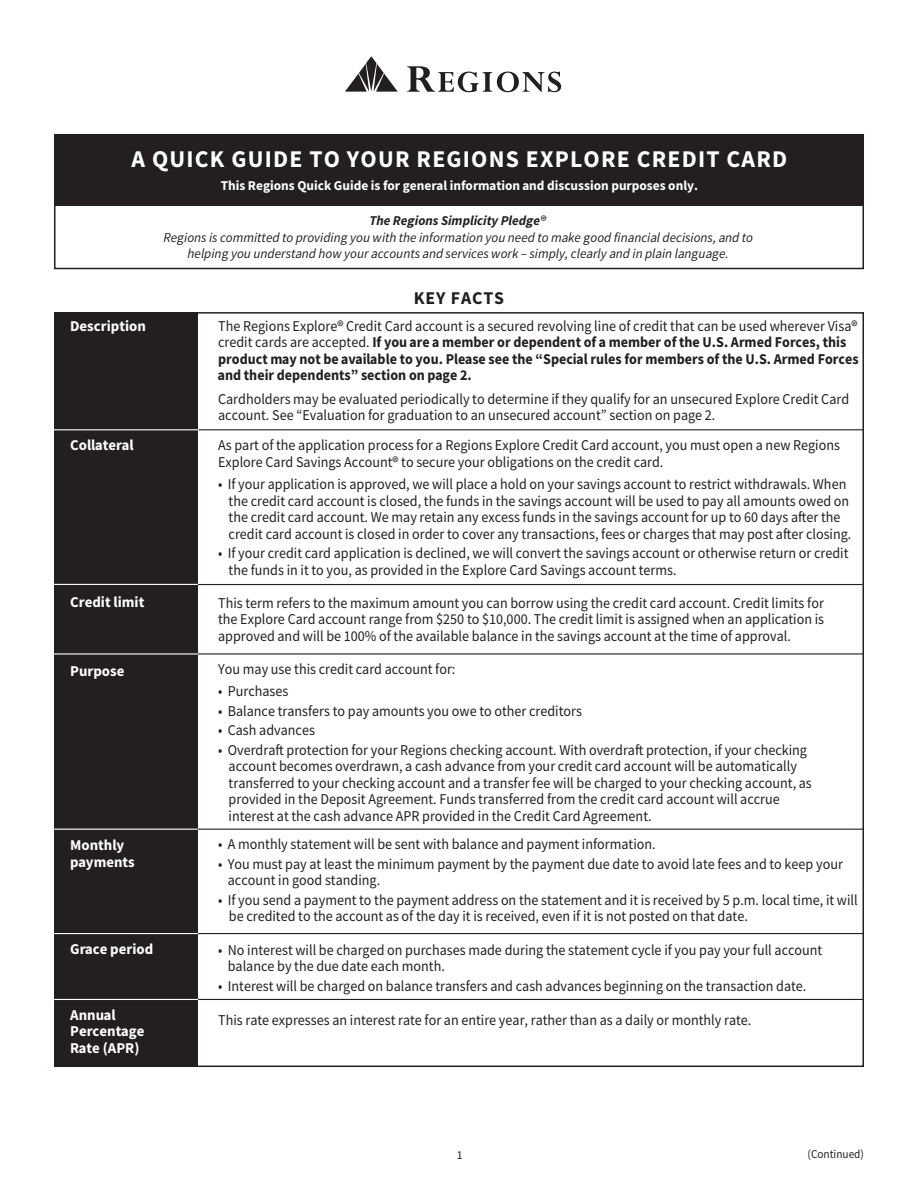
<style>
.page{position:relative;width:918px;height:1188px;background:#fff}
.page>*{position:absolute;margin:0;border:0;box-sizing:border-box;transform-origin:0 0}
.t1{font:700 24px "Regions Sans";letter-spacing:.05em;color:#fff}
.t2{font:700 18px "Regions Sans";letter-spacing:.05em;color:#231f20}
.t3{font:15px/16.5px "Regions Sans";color:#231f20;scale:.95 1}
.t4{font:700 15px/16.5px "Regions Sans";color:#231f20;scale:.95 1}
.t5{font:700 15px/16.5px "Regions Sans";color:#fff}
.t6{font:italic 13.5px/16.5px "Regions Sans";color:#231f20;text-align:center}
.t7{font:700 13.5px "Regions Sans";color:#fff}
.t8{font:12px "Regions Sans";color:#231f20;scale:.95 1}
.t9{font:12px "Regions Sans";color:#231f20}
.s1{font-weight:700}
.s2{font-weight:700;font-style:normal}
.s3{font-weight:400}
</style>
<div class="page">
<div style="left:54px;top:312px;width:144px;height:755px;background:#231f20"></div>
<hr style="left:197px;top:429px;width:667px;height:1px;background:#231f20">
<hr style="left:54px;top:429px;width:145px;height:1px;background:#fff">
<svg style="left:345px;top:56px;width:53px;height:36px"></svg>
<svg style="left:407px;top:66px;width:154px;height:26px"></svg>
<div style="left:55px;top:134px;width:809px;height:72px;background:#231f20"></div>
<div style="left:54px;top:134px;width:810px;height:135px;border:2px solid #231f20"></div>
<hr style="left:196px;top:584px;width:666px;height:1px;background:#231f20">
<hr style="left:198px;top:653px;width:665px;height:2px;background:#231f20">
<hr style="left:52px;top:653px;width:146px;height:2px;background:#fff">
<hr style="left:52px;top:584px;width:146px;height:1px;background:#fff">
<hr style="left:196px;top:829px;width:667px;height:1px;background:#231f20">
<hr style="left:54px;top:829px;width:144px;height:1px;background:#fff">
<hr style="left:196px;top:933px;width:667px;height:1px;background:#231f20">
<hr style="left:54px;top:933px;width:144px;height:1px;background:#fff">
<hr style="left:196px;top:999px;width:667px;height:1px;background:#231f20">
<hr style="left:54px;top:999px;width:144px;height:1px;background:#fff">
<h1 class="t1" style="left:132px;top:143px;width:657px">A QUICK GUIDE TO YOUR REGIONS EXPLORE CREDIT CARD</h1>
<p class="t7" style="left:221px;top:176px;width:479px">This Regions Quick Guide is for general information and discussion purposes only.</p>
<p class="t6" style="left:163px;top:213px;width:591px"><span class="s1">The Regions Simplicity Pledge</span><span class="s2">®<br></span>Regions is committed to providing you with the information you need to make good financial decisions, and to helping you understand how your accounts and services work – simply, clearly and in plain language.</p>
<p class="t5" style="left:70px;top:317px;width:77px">Description</p>
<p class="t5" style="left:70px;top:437px;width:65px">Collateral</p>
<p class="t5" style="left:70px;top:594px;width:76px">Credit limit</p>
<p class="t5" style="left:70px;top:663px;width:56px">Purpose</p>
<p class="t5" style="left:70px;top:837px;width:66px">Monthly payments</p>
<p class="t5" style="left:70px;top:941px;width:85px">Grace period</p>
<p class="t5" style="left:70px;top:1006px;width:76px">Annual<br>Percentage<br>Rate (APR)</p>
<p class="t2" style="left:414px;top:285px;width:92px">KEY FACTS</p>
<p class="t4" style="left:218px;top:317px;width:676px"><span class="s3">The Regions Explore® Credit Card account is a secured revolving line of credit that can be used wherever Visa® credit cards are accepted.</span> If you are a member or dependent of a member of the U.S. Armed Forces, this product may not be available to you. Please see the “Special rules for members of the U.S. Armed Forces and their dependents” section on page 2.</p>
<p class="t3" style="left:218px;top:390px;width:666px">Cardholders may be evaluated periodically to determine if they qualify for an unsecured Explore Credit Card account. See “Evaluation for graduation to an unsecured account” section on page 2.</p>
<p class="t3" style="left:218px;top:437px;width:656px">As part of the application process for a Regions Explore Credit Card account, you must open a new Regions<br>Explore Card Savings Account® to secure your obligations on the credit card.</p>
<p class="t3" style="left:229px;top:476px;width:657px;text-indent:-10px">• If your application is approved, we will place a hold on your savings account to restrict withdrawals. When the credit card account is closed, the funds in the savings account will be used to pay all amounts owed on the credit card account. We may retain any excess funds in the savings account for up to 60 days after the credit card account is closed in order to cover any transactions, fees or charges that may post after closing.</p>
<p class="t3" style="left:229px;top:545px;width:654px;text-indent:-10px">• If your credit card application is declined, we will convert the savings account or otherwise return or credit the funds in it to you, as provided in the Explore Card Savings account terms.</p>
<p class="t3" style="left:218px;top:594px;width:639px;text-align:justify">This term refers to the maximum amount you can borrow using the credit card account. Credit limits for the Explore Card account range from $250 to $10,000. The credit limit is assigned when an application is approved and will be 100% of the available balance in the savings account at the time of approval.</p>
<p class="t3" style="left:218px;top:660px;width:251px">You may use this credit card account for:</p>
<p class="t3" style="left:218px;top:683px;width:75px">• Purchases</p>
<p class="t3" style="left:218px;top:702px;width:385px">• Balance transfers to pay amounts you owe to other creditors</p>
<p class="t3" style="left:218px;top:722px;width:103px">• Cash advances</p>
<p class="t3" style="left:229px;top:741px;width:615px;text-indent:-10px">• Overdraft protection for your Regions checking account. With overdraft protection, if your checking account becomes overdrawn, a cash advance from your credit card account will be automatically transferred to your checking account and a transfer fee will be charged to your checking account, as provided in the Deposit Agreement. Funds transferred from the credit card account will accrue interest at the cash advance APR provided in the Credit Card Agreement.</p>
<p class="t3" style="left:218px;top:836px;width:462px">• A monthly statement will be sent with balance and payment information.</p>
<p class="t3" style="left:228px;top:855px;width:649px;text-indent:-10px">• You must pay at least the minimum payment by the payment due date to avoid late fees and to keep your account in good standing.</p>
<p class="t3" style="left:229px;top:891px;width:663px;text-indent:-11px">• If you send a payment to the payment address on the statement and it is received by 5 p.m. local time, it will be credited to the account as of the day it is received, even if it is not posted on that date.</p>
<p class="t3" style="left:228px;top:942px;width:627px;text-indent:-10px">• No interest will be charged on purchases made during the statement cycle if you pay your full account balance by the due date each month.</p>
<p class="t3" style="left:218px;top:978px;width:621px">• Interest will be charged on balance transfers and cash advances beginning on the transaction date.</p>
<p class="t3" style="left:218px;top:1011px;width:563px">This rate expresses an interest rate for an entire year, rather than as a daily or monthly rate.</p>
<p class="t9" style="left:457px;top:1147px;width:7px">1</p>
<p class="t8" style="left:808px;top:1147px;width:61px">(Continued)</p>
</div>
